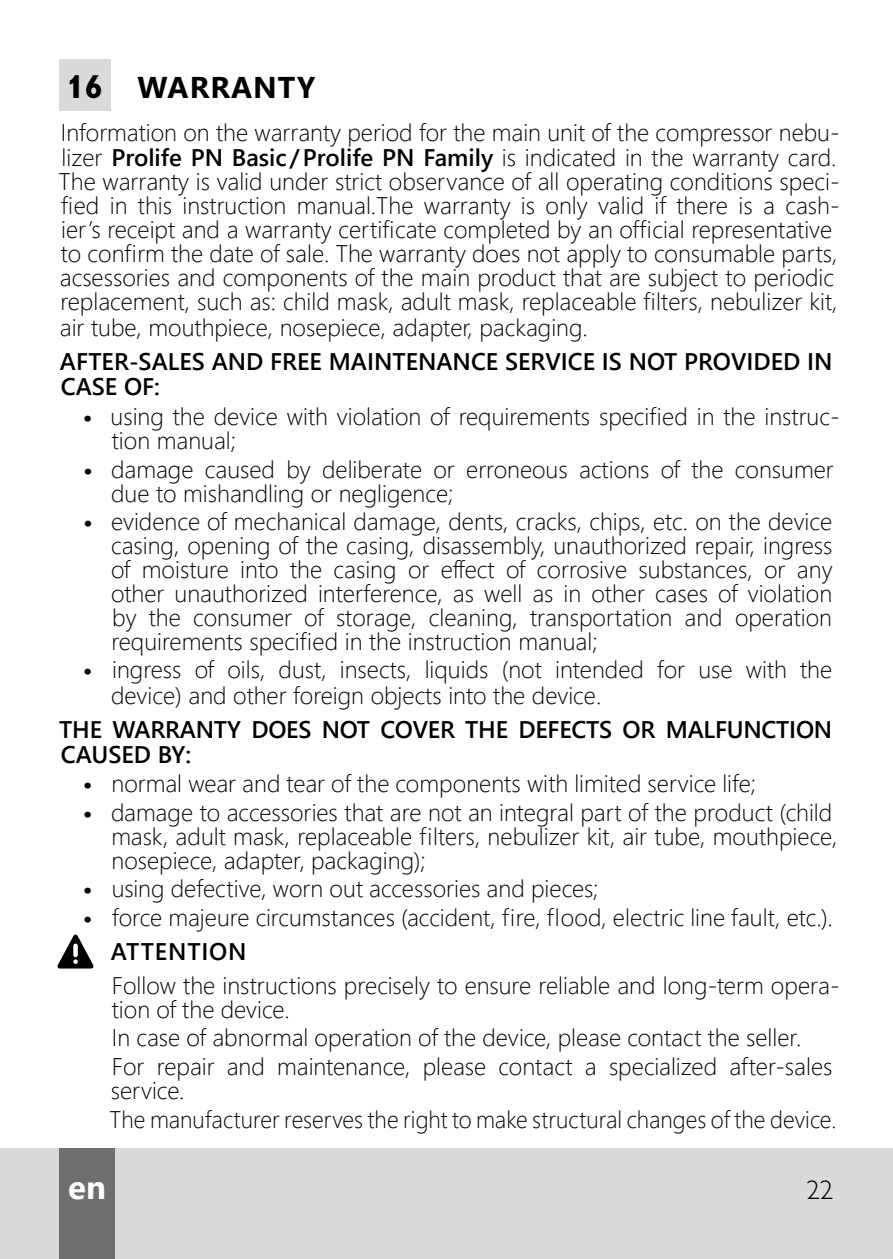
<style>
.page{position:relative;width:893px;height:1259px;background:#fff}
.page>*{position:absolute;margin:0;border:0;box-sizing:border-box;transform-origin:0 0}
.t1{font:700 33px "Segoe UI";color:#fff}
.t2{font:700 30px "Segoe UI";letter-spacing:.035em;color:#000}
.t3{font:27px "Gill Sans Light C";color:#000}
.t4{font:300 24px/24px "Segoe UI";color:#000}
.t5{font:600 24px/25.5px "Segoe UI";color:#000}
.s1{font-family:"Gill Sans C";font-size:33px}
.s2{font-weight:600}
.s3{font-family:"PF Din Text Pro";font-weight:400}
</style>
<div class="page">
<div style="left:0;top:1148px;width:893px;height:111px;background:#dadada"></div>
<div style="left:60px;top:1148px;width:55px;height:111px;background:#6f6f6f"></div>
<div style="left:60px;top:60px;width:51px;height:51px;background:#dadada"></div>
<svg style="left:57px;top:934px;width:37px;height:34px"></svg>
<p class="t2" style="left:67px;top:59px;width:250px"><span class="s1">16</span> WARRANTY</p>
<p class="t4" style="left:59px;top:118px;width:782px">Information on the warranty period for the main unit of the compressor nebu&shy;lizer <span class="s2">Prolife PN Basic / Prolife PN Family</span> is indicated in the warranty card.<br>The warranty is valid under strict observance of all operating conditions speci&shy;fied in this instruction manual.The warranty is only valid if there is a cash&shy;ier’s receipt and a warranty certificate completed by an official representative to confirm the date of sale. The warranty does not apply to consumable parts, acsessories and components of the main product that are subject to periodic replacement, such as: child mask, adult mask, replaceable filters, nebulizer kit, air tube, mouthpiece, nosepiece, adapter, packaging.</p>
<p class="t5" style="left:60px;top:347px;width:774px">AFTER-SALES AND FREE MAINTENANCE SERVICE IS NOT PROVIDED IN<br>CASE OF:</p>
<p class="t4" style="left:112px;top:402px;width:729px;text-indent:-29px"><span class="s3">•</span> using the device with violation of requirements specified in the instruc&shy;tion manual;</p>
<p class="t4" style="left:111px;top:455px;width:724px;text-indent:-28px"><span class="s3">•</span> damage caused by deliberate or erroneous actions of the consumer due to mishandling or negligence;</p>
<p class="t4" style="left:111px;top:507px;width:723px;text-align:justify;text-indent:-28px"><span class="s3">•</span> evidence of mechanical damage, dents, cracks, chips, etc. on the device casing, opening of the casing, disassembly, unauthorized repair, ingress of moisture into the casing or effect of corrosive substances, or any other unauthorized interference, as well as in other cases of violation by the consumer of storage, cleaning, transportation and operation requirements specified in the instruction manual;</p>
<p class="t4" style="left:111px;top:654px;width:723px;line-height:25.5px;text-indent:-28px"><span class="s3">•</span> ingress of oils, dust, insects, liquids (not intended for use with the device) and other foreign objects into the device.</p>
<p class="t5" style="left:59px;top:714px;width:775px">THE WARRANTY DOES NOT COVER THE DEFECTS OR MALFUNCTION<br>CAUSED BY:</p>
<p class="t4" style="left:83px;top:769px;width:675px"><span class="s3">•</span> normal wear and tear of the components with limited service life;</p>
<p class="t4" style="left:111px;top:797px;width:727px;text-indent:-28px"><span class="s3">•</span> damage to accessories that are not an integral part of the product (child mask, adult mask, replaceable filters, nebulizer kit, air tube, mouthpiece, nosepiece, adapter, packaging);</p>
<p class="t4" style="left:83px;top:874px;width:517px"><span class="s3">•</span> using defective, worn out accessories and pieces;</p>
<p class="t4" style="left:111px;top:898px;width:723px;line-height:33.9px;text-indent:-28px"><span class="s3">•</span> force majeure circumstances (accident, fire, flood, electric line fault, etc.).<br><span class="s2">ATTENTION</span></p>
<p class="t4" style="left:112px;top:971px;width:729px">Follow the instructions precisely to ensure reliable and long-term opera&shy;tion of the device.</p>
<p class="t4" style="left:112px;top:1021px;width:722px;line-height:28.2px">In case of abnormal operation of the device, please contact the seller.<br>For repair and maintenance, please contact a specialized after-sales</p>
<p class="t4" style="left:110px;top:1072px;width:728px;line-height:29.7px">service.<br>The manufacturer reserves the right to make structural changes of the device.</p>
<h1 class="t1" style="left:68px;top:1156px;width:39px">en</h1>
<p class="t3" style="left:806px;top:1174px;width:28px">22</p>
</div>
